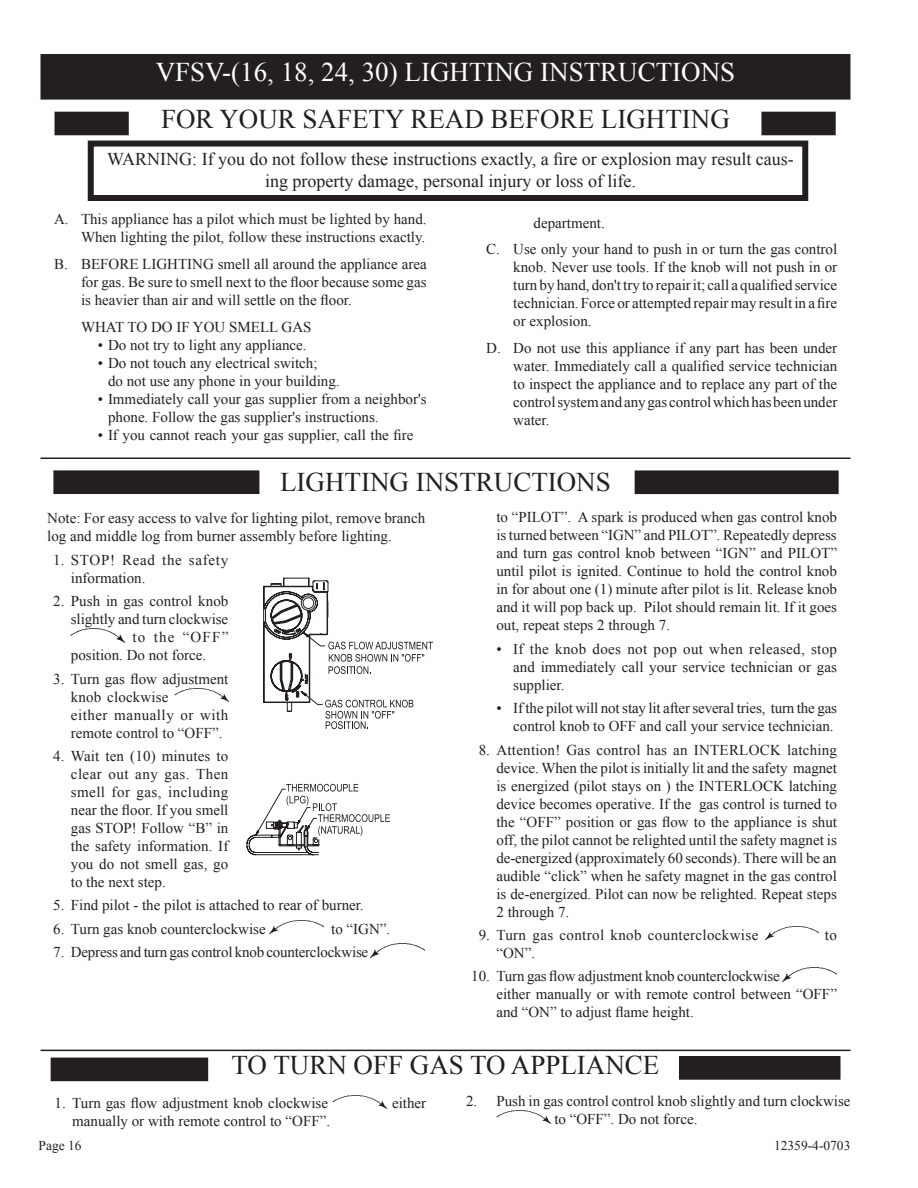
<style>
.page{position:relative;width:918px;height:1188px;background:#fff}
.page>*{position:absolute;margin:0;border:0;box-sizing:border-box;transform-origin:0 0}
.t1{font:27px "Times New Roman";color:#231f20}
.t2{font:27px "Times New Roman";color:#fff}
.t3{font:18px/21.6px "Times New Roman";color:#231f20;text-align:center}
.t4{font:15px/18px "Times New Roman";color:#231f20;text-align:justify}
.t5{font:15px "Times New Roman";letter-spacing:.025em;color:#231f20}
.t6{font:15px/18px "Times New Roman";letter-spacing:.045em;color:#231f20}
.t7{font:13.5px "Times New Roman";color:#231f20}
</style>
<div class="page">
<div style="left:88px;top:141px;width:720px;height:60px;border:6px solid #231f20"></div>
<div style="left:55px;top:112px;width:73px;height:23px;background:#231f20"></div>
<div style="left:762px;top:112px;width:73px;height:23px;background:#231f20"></div>
<hr style="left:40px;top:458px;width:810px;height:1px;background:#231f20">
<div style="left:635px;top:471px;width:203px;height:22px;background:#231f20"></div>
<div style="left:635px;top:470px;width:204px;height:24px;border:2px solid #231f20"></div>
<div style="left:54px;top:471px;width:205px;height:22px;background:#231f20"></div>
<div style="left:53px;top:470px;width:206px;height:24px;border:2px solid #231f20"></div>
<img style="left:71px;top:629px;width:54px;height:13px">
<img style="left:174px;top:688px;width:55px;height:14px">
<img style="left:269px;top:920px;width:55px;height:14px">
<img style="left:371px;top:944px;width:54px;height:13px">
<img style="left:765px;top:926px;width:54px;height:14px">
<img style="left:782px;top:968px;width:55px;height:13px">
<div style="left:680px;top:1057px;width:160px;height:22px;background:#231f20"></div>
<div style="left:679px;top:1056px;width:162px;height:24px;border:2px solid #231f20"></div>
<div style="left:51px;top:1058px;width:156px;height:22px;background:#231f20"></div>
<div style="left:51px;top:1058px;width:157px;height:23px;border:2px solid #231f20"></div>
<hr style="left:40px;top:1050px;width:810px;height:1px;background:#231f20">
<img style="left:333px;top:1095px;width:54px;height:13px">
<img style="left:496px;top:1111px;width:55px;height:13px">
<svg style="left:246px;top:784px;width:144px;height:71px"></svg>
<svg style="left:263px;top:577px;width:170px;height:152px"></svg>
<div style="left:46px;top:60px;width:798px;height:34px;background:#231f20"></div>
<div style="left:40px;top:54px;width:810px;height:46px;border:12px solid #231f20"></div>
<h1 class="t2" style="left:156px;top:54px;width:581px">VFSV-(16, 18, 24, 30) LIGHTING INSTRUCTIONS</h1>
<h1 class="t1" style="left:161px;top:100px;width:570px">FOR YOUR SAFETY READ BEFORE LIGHTING</h1>
<p class="t3" style="left:107px;top:148px;width:688px">WARNING: If you do not follow these instructions exactly, a fire or explosion may result caus&shy;ing property damage, personal injury or loss of life.</p>
<p class="t4" style="left:54px;top:210px;width:374px;text-align:right">A. This appliance has a pilot which must be lighted by hand.<br>When lighting the pilot, follow these instructions exactly.</p>
<p class="t4" style="left:81px;top:255px;width:347px;text-indent:-27px">B. BEFORE LIGHTING smell all around the appliance area for gas. Be sure to smell next to the floor because some gas is heavier than air and will settle on the floor.</p>
<p class="t4" style="left:81px;top:317px;width:232px">WHAT TO DO IF YOU SMELL GAS</p>
<p class="t4" style="left:98px;top:335px;width:210px">• Do not try to light any appliance.</p>
<p class="t4" style="left:108px;top:353px;width:233px;text-indent:-10px">• Do not touch any electrical switch;<br>do not use any phone in your building.</p>
<p class="t4" style="left:108px;top:389px;width:320px;text-indent:-10px">• Immediately call your gas supplier from a neighbor's phone. Follow the gas supplier's instructions.</p>
<p class="t4" style="left:98px;top:425px;width:317px">• If you cannot reach your gas supplier, call the fire</p>
<p class="t4" style="left:486px;top:209px;width:352px;line-height:26.5px;text-indent:47px">department.<br>C. Use only your hand to push in or turn the gas control</p>
<p class="t4" style="left:513px;top:258px;width:326px">knob. Never use tools. If the knob will not push in or turn by hand, don't try to repair it; call a qualified service technician. Force or attempted repair may result in a fire or explosion.</p>
<p class="t4" style="left:513px;top:339px;width:326px;text-indent:-27px">D. Do not use this appliance if any part has been under water. Immediately call a qualified service technician to inspect the appliance and to replace any part of the control system and any gas control which has been under water.</p>
<h1 class="t1" style="left:280px;top:464px;width:332px">LIGHTING INSTRUCTIONS</h1>
<p class="t4" style="left:47px;top:509px;width:379px">Note: For easy access to valve for lighting pilot, remove branch log and middle log from burner assembly before lighting.</p>
<p class="t6" style="left:71px;top:551px;width:159px;text-indent:-18px">1. STOP! Read the safety information.</p>
<p class="t4" style="left:53px;top:592px;width:177px">2. Push in gas control knob</p>
<p class="t4" style="left:71px;top:610px;width:159px">slightly and turn clockwise</p>
<p class="t4" style="left:132px;top:628px;width:97px">to the “OFF”</p>
<p class="t4" style="left:71px;top:646px;width:137px">position. Do not force.</p>
<p class="t4" style="left:71px;top:669px;width:159px;text-align:left;text-indent:-18px">3. Turn gas flow adjustment knob clockwise<br>either manually or with remote control to “OFF”.</p>
<p class="t4" style="left:71px;top:747px;width:159px;text-indent:-18px">4. Wait ten (10) minutes to clear out any gas. Then smell for gas, including near the floor. If you smell gas STOP! Follow “B” in the safety information. If you do not smell gas, go to the next step.</p>
<p class="t4" style="left:53px;top:896px;width:312px">5. Find pilot - the pilot is attached to rear of burner.</p>
<p class="t4" style="left:53px;top:920px;width:214px">6. Turn gas knob counterclockwise</p>
<p class="t4" style="left:331px;top:920px;width:61px">to “IGN”.</p>
<p class="t4" style="left:53px;top:943px;width:317px">7. Depress and turn gas control knob counterclockwise</p>
<p class="t4" style="left:496px;top:508px;width:342px">to “PILOT”. A spark is produced when gas control knob is turned between “IGN” and PILOT”. Repeatedly depress and turn gas control knob between “IGN” and PILOT” until pilot is ignited. Continue to hold the control knob in for about one (1) minute after pilot is lit. Release knob and it will pop back up. Pilot should remain lit. If it goes out, repeat steps 2 through 7.</p>
<p class="t4" style="left:513px;top:640px;width:325px;text-indent:-17px">• If the knob does not pop out when released, stop and immediately call your service technician or gas supplier.</p>
<p class="t4" style="left:496px;top:699px;width:342px;text-align:right">• If the pilot will not stay lit after several tries, turn the gas control knob to OFF and call your service technician.</p>
<p class="t4" style="left:496px;top:740px;width:342px;text-indent:-18px">8. Attention! Gas control has an INTERLOCK latching device. When the pilot is initially lit and the safety magnet is energized (pilot stays on ) the INTERLOCK latching device becomes operative. If the gas control is turned to the “OFF” position or gas flow to the appliance is shut off, the pilot cannot be relighted until the safety magnet is de-energized (approximately 60 seconds). There will be an audible “click” when he safety magnet in the gas control is de-energized. Pilot can now be relighted. Repeat steps 2 through 7.</p>
<p class="t5" style="left:479px;top:925px;width:281px">9. Turn gas control knob counterclockwise</p>
<p class="t4" style="left:825px;top:926px;width:14px">to</p>
<p class="t4" style="left:496px;top:944px;width:40px">“ON”.</p>
<p class="t4" style="left:496px;top:967px;width:342px;text-align:left;text-indent:-25px">10. Turn gas flow adjustment knob counterclockwise<br>either manually or with remote control between “OFF” and “ON” to adjust flame height.</p>
<h1 class="t1" style="left:232px;top:1047px;width:429px">TO TURN OFF GAS TO APPLIANCE</h1>
<p class="t4" style="left:55px;top:1094px;width:275px">1. Turn gas flow adjustment knob clockwise</p>
<p class="t4" style="left:392px;top:1094px;width:36px">either</p>
<p class="t4" style="left:72px;top:1112px;width:259px">manually or with remote control to “OFF”.</p>
<p class="t4" style="left:554px;top:1091px;width:298px;text-indent:-88px">2. Push in gas control control knob slightly and turn clockwise to “OFF”. Do not force.</p>
<p class="t7" style="left:39px;top:1137px;width:45px">Page 16</p>
<p class="t7" style="left:774px;top:1137px;width:78px">12359-4-0703</p>
</div>
